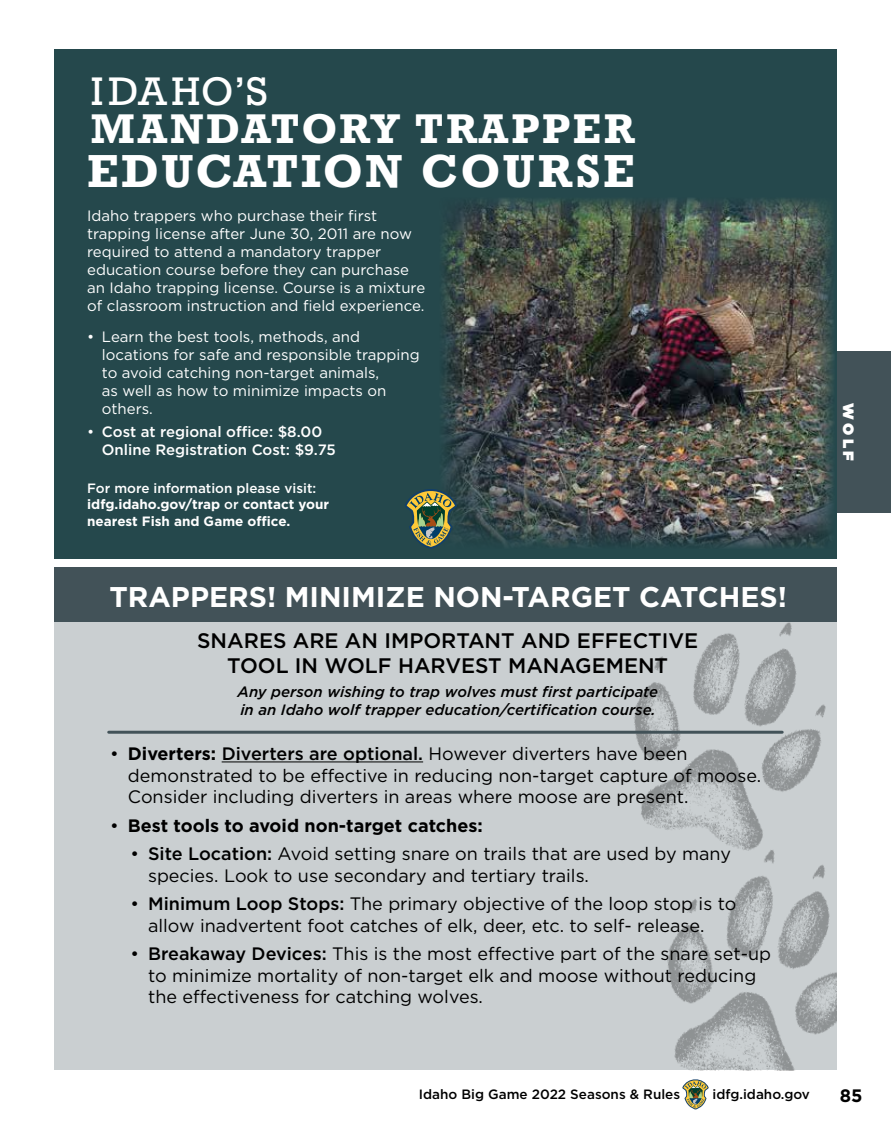
<style>
.page{position:relative;width:891px;height:1134px;background:#fff}
.page>*{position:absolute;margin:0;border:0;box-sizing:border-box;transform-origin:0 0}
.t1{font:700 43.5px "Rockwell";letter-spacing:.05em;color:#fff}
.t2{font:700 39px "Rockwell";letter-spacing:.065em;color:#fff}
.t3{font:37.5px "Rockwell";letter-spacing:.06em;color:#fff}
.t4{font:700 28.5px "Gotham";color:#fff}
.t5{font:500 21px/25.2px "Gotham";color:#000;text-align:center}
.t6{font:18px/21.6px "Gotham";color:#000}
.t7{font:700 18px "Gotham";color:#000}
.t8{font:15px/18px "Gotham";color:#fff}
.t9{font:italic 500 15px/18px "Gotham";color:#000}
.t10{font:500 15px/18px "Gotham";color:#fff}
.t11{font:900 15px "Gotham";color:#fff}
.t12{font:700 13.5px/16.5px "Gotham";color:#fff}
.t13{font:500 13.5px "Gotham";color:#000}
.s1{font-weight:400}
.s2{font-weight:500}
.s3{font-weight:700}
</style>
<div class="page">
<div style="left:837px;top:351px;width:54px;height:162px;background:#425258"></div>
<svg style="left:682px;top:1079px;width:27px;height:30px"></svg>
<div style="left:54px;top:622px;width:783px;height:448px;background:#cacfd1"></div>
<img style="left:667px;top:875px;width:170px;height:195px">
<img style="left:595px;top:622px;width:231px;height:253px">
<div style="left:54px;top:567px;width:783px;height:55px;background:#425258"></div>
<hr style="left:109px;top:731px;width:673px;height:3px;background:#425258">
<hr style="left:222px;top:761px;width:201px;height:1px;background:#000">
<div style="left:54px;top:49px;width:783px;height:510px;background:#25484c"></div>
<img style="left:441px;top:198px;width:393px;height:350px">
<svg style="left:405px;top:489px;width:52px;height:60px"></svg>
<h3 class="t3" style="left:91px;top:68px;width:178px">IDAHO’S</h3>
<h2 class="t2" style="left:91px;top:103px;width:545px">MANDATORY TRAPPER</h2>
<h1 class="t1" style="left:87px;top:143px;width:549px">EDUCATION COURSE</h1>
<p class="t8" style="left:87px;top:206px;width:340px">Idaho trappers who purchase their first trapping license after June 30, 2011 are now required to attend a mandatory trapper education course before they can purchase an Idaho trapping license. Course is a mixture of classroom instruction and field experience.</p>
<p class="t8" style="left:102px;top:327px;width:319px;text-indent:-15px">• Learn the best tools, methods, and locations for safe and responsible trapping to avoid catching non-target animals,<br>as well as how to minimize impacts on others.</p>
<p class="t10" style="left:102px;top:423px;width:235px;text-indent:-15px"><span class="s1">•</span> Cost at regional office: $8.00<br>Online Registration Cost: $9.75</p>
<p class="t12" style="left:87px;top:480px;width:244px"><span class="s2">For more information please visit: </span>idfg.idaho.gov/trap <span class="s2">or</span> contact your nearest Fish and Game office.</p>
<h3 class="t4" style="left:109px;top:578px;width:679px">TRAPPERS! MINIMIZE NON-TARGET CATCHES!</h3>
<p class="t5" style="left:197px;top:628px;width:502px">SNARES ARE AN IMPORTANT AND EFFECTIVE<br>TOOL IN WOLF HARVEST MANAGEMENT</p>
<p class="t9" style="left:238px;top:683px;width:422px">Any person wishing to trap wolves must first participate in an Idaho wolf trapper education/certification course.</p>
<p class="t6" style="left:128px;top:743px;width:635px;text-indent:-18px">• <span class="s3">Diverters:</span> <span class="s2">Diverters are optional.</span> However diverters have been demonstrated to be effective in reducing non-target capture of moose.<br>Consider including diverters in areas where moose are present.</p>
<p class="t7" style="left:110px;top:813px;width:374px"><span class="s1">•</span> Best tools to avoid non-target catches:</p>
<p class="t6" style="left:148px;top:842px;width:584px;text-indent:-18px">• <span class="s2">Site Location:</span> Avoid setting snare on trails that are used by many species. Look to use secondary and tertiary trails.</p>
<p class="t6" style="left:148px;top:892px;width:590px;text-indent:-18px">• <span class="s2">Minimum Loop Stops:</span> The primary objective of the loop stop is to allow inadvertent foot catches of elk, deer, etc. to self- release.</p>
<p class="t6" style="left:148px;top:942px;width:625px;text-indent:-18px">• <span class="s2">Breakaway Devices:</span> This is the most effective part of the snare set-up to minimize mortality of non-target elk and moose without reducing the effectiveness for catching wolves.</p>
<p class="t11" style="left:859px;top:403px;width:59px;rotate:90deg">W O L F</p>
<p class="t13" style="left:419px;top:1086px;width:263px">Idaho Big Game 2022 Seasons &amp; Rules</p>
<p class="t13" style="left:713px;top:1086px;width:99px">idfg.idaho.gov</p>
<p class="t7" style="left:840px;top:1084px;width:24px">85</p>
</div>
